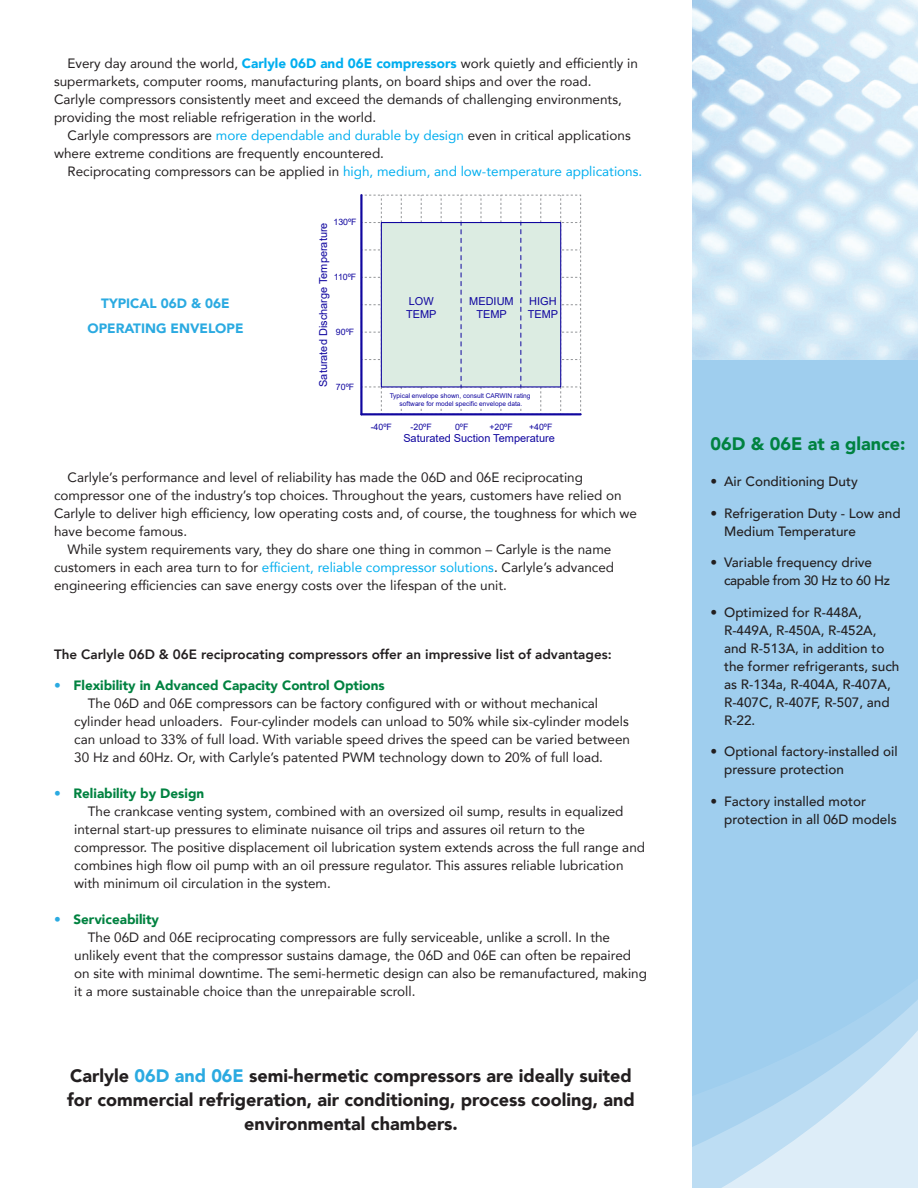
<style>
.page{position:relative;width:918px;height:1188px;background:#fff}
.page>*{position:absolute;margin:0;border:0;box-sizing:border-box;transform-origin:0 0}
.t1{font:900 18px/24px "Avenir";color:#231f20;text-align:center}
.t2{font:900 18px "Avenir";color:#008240}
.t3{font:13.5px/18px "Avenir";color:#231f20}
.t4{font:500 13.5px/18px "Avenir";color:#231f20}
.t5{font:13.5px "Avenir";color:#00aeef}
.t6{font:900 13.5px "Avenir";color:#008240}
.t7{font:800 13.5px "Avenir";color:#231f20}
.t8{font:900 13.5px/24.6px "Avenir";color:#2baae1;text-align:center}
.t9{font:10.95px/13.2px "Arial";color:#10069f}
.t10{font:8.7px "Arial";color:#10069f}
.t11{font:6.6px/7.9px "Arial";color:#10069f;text-align:center}
.s1{font-weight:900;color:#00aeef}
.s2{color:#00aeef}
.s3{color:#231f20}
.s4{color:#2baae1}
</style>
<div class="page">
<div style="left:692px;top:0;width:226px;height:1188px;background:#9fceee"></div>
<img style="left:692px;top:0;width:226px;height:360px">
<svg style="left:692px;top:999px;width:226px;height:189px"></svg>
<hr style="left:360px;top:195px;width:3px;height:219px;background:#10069f">
<svg style="left:361px;top:195px;width:220px;height:220px"></svg>
<div style="left:389px;top:391px;width:145px;height:16px;background:#fff"></div>
<p class="t3" style="left:54px;top:53px;width:585px;text-indent:14px">Every day around the world, <span class="s1">Carlyle 06D and 06E compressors</span> work quietly and efficiently in supermarkets, computer rooms, manufacturing plants, on board ships and over the road.<br>Carlyle compressors consistently meet and exceed the demands of challenging environments, providing the most reliable refrigeration in the world.</p>
<p class="t3" style="left:54px;top:125px;width:578px;text-indent:14px">Carlyle compressors are <span class="s2">more dependable and durable by design</span> even in critical applications where extreme conditions are frequently encountered.</p>
<p class="t5" style="left:68px;top:160px;width:576px"><span class="s3">Reciprocating compressors can be applied in</span> high, medium, and low-temperature applications.</p>
<p class="t8" style="left:88px;top:291px;width:158px">TYPICAL 06D &amp; 06E<br>OPERATING ENVELOPE</p>
<p class="t10" style="left:333px;top:216px;width:25px">130ºF</p>
<p class="t9" style="left:317px;top:387px;width:166px;rotate:-90deg">Saturated Discharge Temperature</p>
<p class="t10" style="left:334px;top:271px;width:24px">110ºF</p>
<p class="t10" style="left:336px;top:326px;width:20px">90ºF</p>
<p class="t10" style="left:336px;top:381px;width:20px">70ºF</p>
<p class="t9" style="left:406px;top:294px;width:32px">LOW<br>TEMP</p>
<p class="t9" style="left:469px;top:294px;width:46px;text-align:center">MEDIUM<br>TEMP</p>
<p class="t9" style="left:528px;top:294px;width:32px">HIGH<br>TEMP</p>
<p class="t11" style="left:390px;top:392px;width:142px">Typical envelope shown, consult CARWIN rating software for model specific envelope data.</p>
<p class="t10" style="left:371px;top:421px;width:23px">-40ºF</p>
<p class="t10" style="left:411px;top:421px;width:23px">-20ºF</p>
<p class="t10" style="left:529px;top:421px;width:25px">+40ºF</p>
<p class="t9" style="left:403px;top:431px;width:153px">Saturated Suction Temperature</p>
<p class="t10" style="left:455px;top:421px;width:15px">0ºF</p>
<p class="t10" style="left:489px;top:421px;width:25px">+20ºF</p>
<p class="t3" style="left:54px;top:467px;width:585px;text-indent:14px">Carlyle’s performance and level of reliability has made the 06D and 06E reciprocating compressor one of the industry’s top choices. Throughout the years, customers have relied on Carlyle to deliver high efficiency, low operating costs and, of course, the toughness for which we have become famous.</p>
<p class="t3" style="left:54px;top:539px;width:562px;text-indent:14px">While system requirements vary, they do share one thing in common – Carlyle is the name customers in each area turn to for <span class="s2">efficient, reliable compressor solutions</span>. Carlyle’s advanced engineering efficiencies can save energy costs over the lifespan of the unit.</p>
<p class="t7" style="left:54px;top:642px;width:559px">The Carlyle 06D &amp; 06E reciprocating compressors offer an impressive list of advantages:</p>
<p class="t6" style="left:54px;top:674px;width:332px"><span class="s4">•</span> Flexibility in Advanced Capacity Control Options</p>
<p class="t3" style="left:74px;top:694px;width:557px;text-indent:14px">The 06D and 06E compressors can be factory configured with or without mechanical cylinder head unloaders. Four-cylinder models can unload to 50% while six-cylinder models can unload to 33% of full load. With variable speed drives the speed can be varied between 30 Hz and 60Hz. Or, with Carlyle’s patented PWM technology down to 20% of full load.</p>
<p class="t6" style="left:54px;top:782px;width:152px"><span class="s4">•</span> Reliability by Design</p>
<p class="t3" style="left:74px;top:802px;width:572px;text-indent:14px">The crankcase venting system, combined with an oversized oil sump, results in equalized internal start-up pressures to eliminate nuisance oil trips and assures oil return to the compressor. The positive displacement oil lubrication system extends across the full range and combines high flow oil pump with an oil pressure regulator. This assures reliable lubrication with minimum oil circulation in the system.</p>
<p class="t6" style="left:54px;top:908px;width:107px"><span class="s4">•</span> Serviceability</p>
<p class="t3" style="left:74px;top:928px;width:574px;text-indent:14px">The 06D and 06E reciprocating compressors are fully serviceable, unlike a scroll. In the unlikely event that the compressor sustains damage, the 06D and 06E can often be repaired on site with minimal downtime. The semi-hermetic design can also be remanufactured, making it a more sustainable choice than the unrepairable scroll.</p>
<p class="t1" style="left:67px;top:1063px;width:569px">Carlyle <span class="s4">06D and 06E</span> semi-hermetic compressors are ideally suited for commercial refrigeration, air conditioning, process cooling, and environmental chambers.</p>
<p class="t2" style="left:711px;top:428px;width:196px">06D &amp; 06E at a glance:</p>
<p class="t4" style="left:711px;top:472px;width:149px">• Air Conditioning Duty</p>
<p class="t4" style="left:724px;top:503px;width:178px;text-indent:-14px">• Refrigeration Duty - Low and<br>Medium Temperature</p>
<p class="t4" style="left:724px;top:553px;width:167px;text-indent:-14px">• Variable frequency drive capable from 30 Hz to 60 Hz</p>
<p class="t4" style="left:724px;top:602px;width:177px;text-indent:-14px">• Optimized for R-448A,<br>R-449A, R-450A, R-452A, and R-513A, in addition to the former refrigerants, such as R-134a, R-404A, R-407A,<br>R-407C, R-407F, R-507, and<br>R-22.</p>
<p class="t4" style="left:724px;top:742px;width:175px;text-indent:-14px">• Optional factory-installed oil pressure protection</p>
<p class="t4" style="left:724px;top:791px;width:174px;text-indent:-14px">• Factory installed motor protection in all 06D models</p>
</div>
